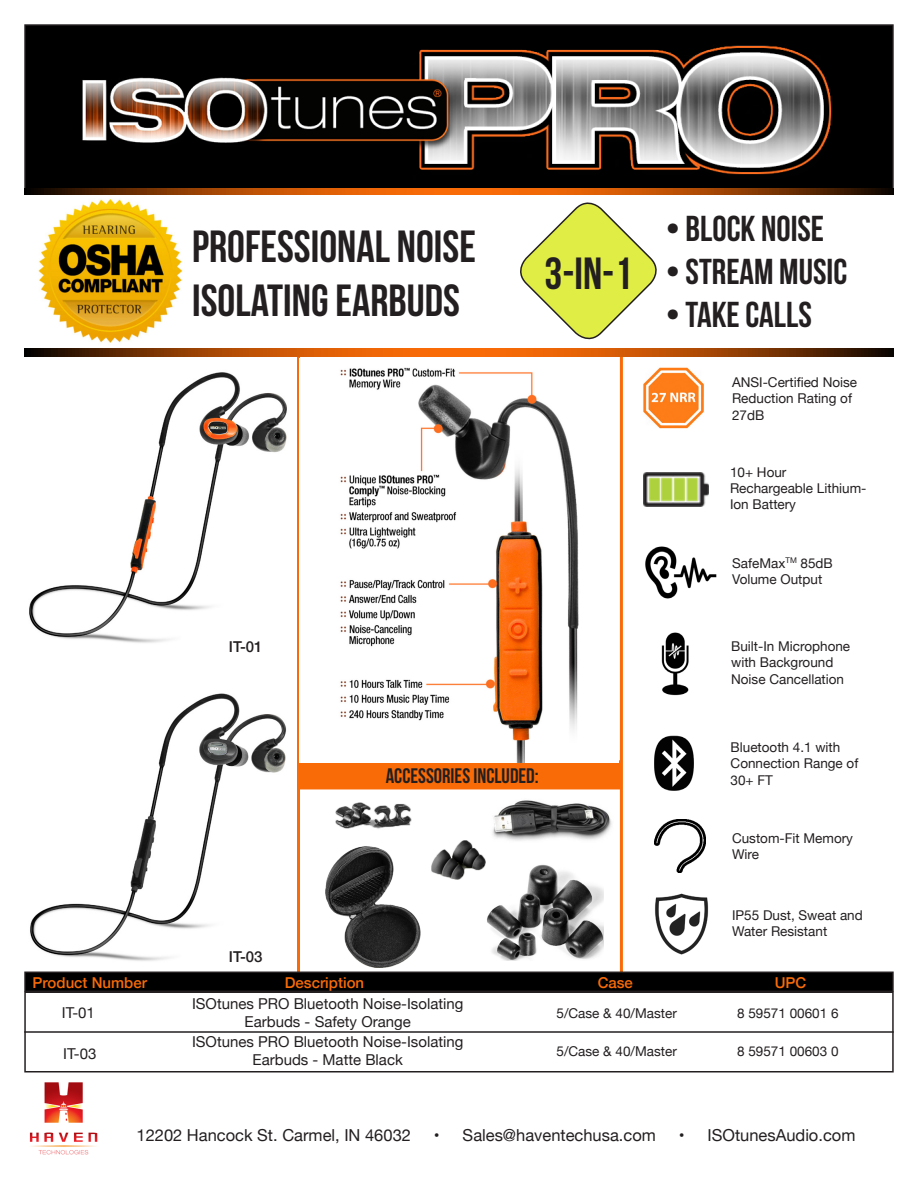
<style>
.page{position:relative;width:918px;height:1188px;background:#fff}
.page>*{position:absolute;margin:0;border:0;box-sizing:border-box;transform-origin:0 0}
.t1{font:45px/54px "Bebas Neue";color:#231f20}
.t2{font:36px "Bebas Neue";color:#231f20}
.t3{font:21px "Bebas Neue";color:#231f20}
.t4{font:16.5px "Helvetica Neue";color:#231f20}
.t5{font:15px "Helvetica Neue";color:#231f20}
.t6{font:500 15px "Helvetica Neue";color:#f96b07}
.t7{font:500 15px "Helvetica Neue";color:#231f20}
.t8{font:13.5px/16.2px "Helvetica Neue";color:#231f20}
</style>
<div class="page">
<div style="left:25px;top:25px;width:868px;height:169px;background:#000"></div>
<img style="left:24px;top:194px;width:189px;height:149px">
<svg style="left:520px;top:202px;width:137px;height:138px"></svg>
<hr style="left:297px;top:356px;width:3px;height:618px;background:#f96b07">
<hr style="left:620px;top:350px;width:3px;height:624px;background:#f96b07">
<div style="left:298px;top:760px;width:324px;height:29px;background:#f96b07;border:2px solid #f96b07"></div>
<img style="left:492px;top:800px;width:120px;height:41px">
<img style="left:643px;top:367px;width:61px;height:62px">
<img style="left:644px;top:472px;width:65px;height:34px">
<img style="left:645px;top:546px;width:72px;height:53px">
<img style="left:661px;top:632px;width:28px;height:64px">
<img style="left:654px;top:735px;width:40px;height:56px">
<img style="left:655px;top:893px;width:54px;height:61px">
<div style="left:25px;top:972px;width:868px;height:19px;background:#000"></div>
<div style="left:24px;top:972px;width:870px;height:20px;border:2px solid #231f20"></div>
<div style="left:24px;top:992px;width:870px;height:80px;border:2px solid #231f20"></div>
<hr style="left:24px;top:1031px;width:870px;height:2px;background:#231f20">
<img style="left:29px;top:1082px;width:69px;height:73px">
<svg style="left:24px;top:188px;width:870px;height:6px"></svg>
<svg style="left:24px;top:349px;width:870px;height:7px"></svg>
<img style="left:69px;top:24px;width:780px;height:151px">
<img style="left:29px;top:372px;width:258px;height:271px">
<img style="left:30px;top:693px;width:257px;height:268px">
<img style="left:299px;top:358px;width:320px;height:404px">
<img style="left:655px;top:819px;width:51px;height:54px">
<img style="left:335px;top:803px;width:77px;height:26px">
<img style="left:432px;top:841px;width:54px;height:39px">
<img style="left:326px;top:846px;width:95px;height:121px">
<img style="left:487px;top:864px;width:116px;height:97px">
<p class="t1" style="left:192px;top:219px;width:285px">PROFESSIONAL NOISE<br>ISOLATING EARBUDS</p>
<p class="t1" style="left:545px;top:246px;width:89px">3-IN-1</p>
<p class="t7" style="left:229px;top:635px;width:35px">IT-01</p>
<p class="t3" style="left:386px;top:765px;width:155px">ACCESSORIES INCLUDED:</p>
<p class="t2" style="left:666px;top:209px;width:160px">• BLOCK NOISE</p>
<p class="t2" style="left:666px;top:252px;width:183px">• STREAM MUSIC</p>
<p class="t2" style="left:666px;top:295px;width:148px">• TAKE CALLS</p>
<p class="t8" style="left:732px;top:375px;width:127px">ANSI-Certified Noise</p>
<p class="t8" style="left:732px;top:391px;width:122px">Reduction Rating of</p>
<p class="t8" style="left:732px;top:407px;width:34px">27dB</p>
<p class="t8" style="left:730px;top:464px;width:58px">10+ Hour</p>
<p class="t8" style="left:730px;top:481px;width:138px">Rechargeable Lithium-</p>
<p class="t8" style="left:730px;top:497px;width:68px">Ion Battery</p>
<p class="t8" style="left:732px;top:556px;width:102px">SafeMax<sup>TM</sup> 85dB</p>
<p class="t8" style="left:732px;top:572px;width:92px">Volume Output</p>
<p class="t8" style="left:731px;top:639px;width:121px">Built-In Microphone with Background<br>Noise Cancellation</p>
<p class="t8" style="left:731px;top:740px;width:111px">Bluetooth 4.1 with</p>
<p class="t8" style="left:731px;top:756px;width:129px">Connection Range of</p>
<p class="t8" style="left:731px;top:773px;width:44px">30+ FT</p>
<p class="t8" style="left:732px;top:831px;width:123px">Custom-Fit Memory<br>Wire</p>
<p class="t8" style="left:732px;top:908px;width:132px">IP55 Dust, Sweat and<br>Water Resistant</p>
<p class="t7" style="left:229px;top:945px;width:35px">IT-03</p>
<p class="t5" style="left:192px;top:993px;width:273px">ISOtunes PRO Bluetooth Noise-Isolating</p>
<p class="t5" style="left:245px;top:1011px;width:168px">Earbuds - Safety Orange</p>
<p class="t5" style="left:192px;top:1031px;width:273px">ISOtunes PRO Bluetooth Noise-Isolating</p>
<p class="t5" style="left:253px;top:1049px;width:152px">Earbuds - Matte Black</p>
<p class="t6" style="left:33px;top:970px;width:116px">Product Number</p>
<p class="t6" style="left:285px;top:970px;width:81px">Description</p>
<p class="t6" style="left:598px;top:970px;width:37px">Case</p>
<p class="t6" style="left:775px;top:970px;width:33px">UPC</p>
<p class="t5" style="left:62px;top:1002px;width:35px">IT-01</p>
<p class="t8" style="left:557px;top:1006px;width:122px">5/Case &amp; 40/Master</p>
<p class="t8" style="left:557px;top:1044px;width:122px">5/Case &amp; 40/Master</p>
<p class="t8" style="left:737px;top:1006px;width:103px">8 59571 00601 6</p>
<p class="t8" style="left:737px;top:1044px;width:103px">8 59571 00603 0</p>
<p class="t5" style="left:63px;top:1043px;width:35px">IT-03</p>
<p class="t4" style="left:137px;top:1123px;width:276px">12202 Hancock St. Carmel, IN 46032</p>
<p class="t4" style="left:434px;top:1123px;width:223px">• Sales@haventechusa.com</p>
<p class="t4" style="left:679px;top:1123px;width:178px">• ISOtunesAudio.com</p>
</div>
